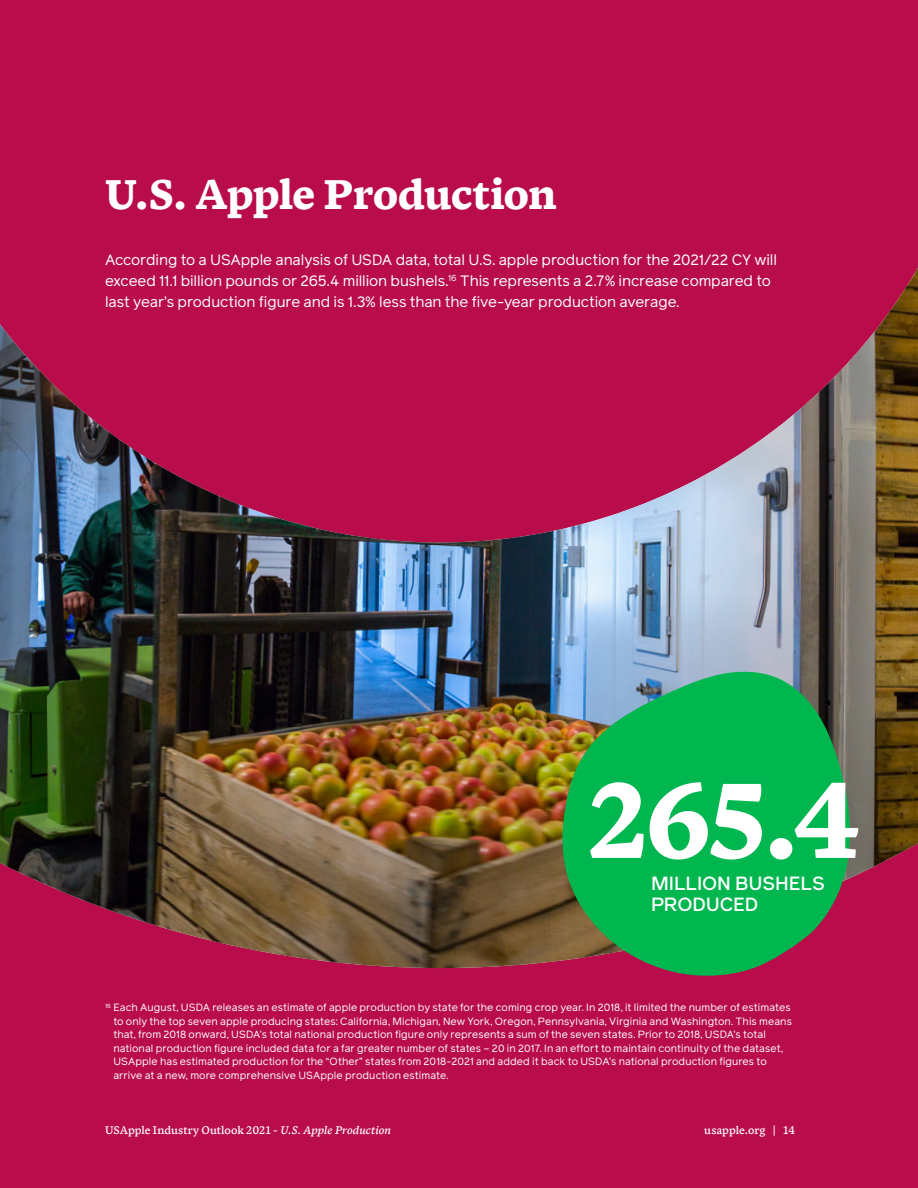
<style>
.page{position:relative;width:918px;height:1188px;background:#b80c4b}
.page>*{position:absolute;margin:0;border:0;box-sizing:border-box;transform-origin:0 0}
.t1{font:800 115.65px "Blanco";color:#fff}
.t2{font:800 45px "Blanco";letter-spacing:-.025em;color:#fff}
.t3{font:500 19.05px/21px "Reader Pro";letter-spacing:-.01em;color:#fff}
.t4{font:15px/21px "Reader Pro";letter-spacing:-.01em;color:#fff}
.t5{font:500 12px "Blanco";color:#fff}
.t6{font:10.5px/13.5px "Reader Pro";letter-spacing:.005em;color:#fff}
.s1{font-style:italic}
</style>
<div class="page">
<img style="left:0;top:268px;width:918px;height:700px">
<svg style="left:561px;top:670px;width:293px;height:306px;background:#22a256"></svg>
<h2 class="t2" style="left:105px;top:159px;width:453px">U.S. Apple Production</h2>
<p class="t4" style="left:105px;top:249px;width:674px">According to a USApple analysis of USDA data, total U.S. apple production for the 2021/22 CY will exceed 11.1 billion pounds or 265.4 million bushels.<sup>16</sup> This represents a 2.7% increase compared to last year’s production figure and is 1.3% less than the five-year production average.</p>
<h1 class="t1" style="left:588px;top:730px;width:274px">265.4</h1>
<h3 class="t3" style="left:651px;top:872px;width:175px">MILLION BUSHELS<br>PRODUCED</h3>
<p class="t6" style="left:113px;top:1001px;width:680px;text-indent:-8px"><sup>16</sup> Each August, USDA releases an estimate of apple production by state for the coming crop year. In 2018, it limited the number of estimates to only the top seven apple producing states: California, Michigan, New York, Oregon, Pennsylvania, Virginia and Washington. This means that, from 2018 onward, USDA’s total national production figure only represents a sum of the seven states. Prior to 2018, USDA’s total national production figure included data for a far greater number of states – 20 in 2017. In an effort to maintain continuity of the dataset, USApple has estimated production for the “Other” states from 2018-2021 and added it back to USDA’s national production figures to arrive at a new, more comprehensive USApple production estimate.</p>
<p class="t5" style="left:105px;top:1122px;width:287px">USApple Industry Outlook 2021 - <span class="s1">U.S. Apple Production</span></p>
<p class="t5" style="left:704px;top:1122px;width:92px">usapple.org | 14</p>
</div>
